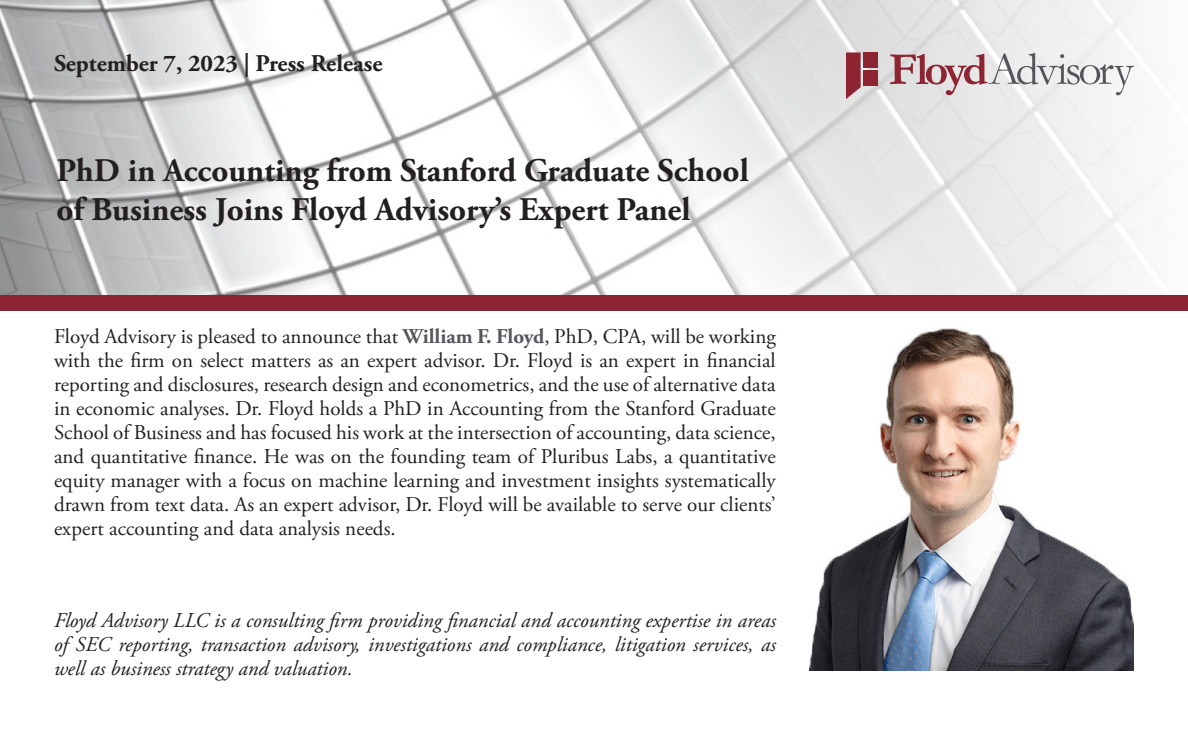
<style>
.page{position:relative;width:1188px;height:756px;background:#fff}
.page>*{position:absolute;margin:0;border:0;box-sizing:border-box;transform-origin:0 0}
.t1{font:700 33px "Adobe Garamond Pro";color:#231f20}
.t2{font:700 24px "Adobe Garamond Pro";color:#231f20}
.t3{font:21px/24px "Adobe Garamond Pro";color:#231f20;text-align:justify}
.t4{font:italic 21px/24px "Adobe Garamond Pro";color:#231f20;text-align:justify}
.s1{font-weight:700;color:#54565b}
</style>
<div class="page">
<img style="left:0;top:0;width:1143px;height:295px">
<img style="left:809px;top:328px;width:324px;height:342px">
<svg style="left:890px;top:53px;width:244px;height:42px"></svg>
<svg style="left:846px;top:53px;width:15px;height:46px"></svg>
<div style="left:863px;top:52px;width:15px;height:16px;background:#8d2431"></div>
<div style="left:863px;top:71px;width:15px;height:15px;background:#8d2431"></div>
<div style="left:0;top:295px;width:1188px;height:16px;background:#8a2432"></div>
<p class="t2" style="left:54px;top:50px;width:330px">September 7, 2023 | Press Release</p>
<p class="t1" style="left:56px;top:151px;width:694px">PhD in Accounting from Stanford Graduate School</p>
<p class="t1" style="left:56px;top:191px;width:636px">of Business Joins Floyd Advisory’s Expert Panel</p>
<p class="t3" style="left:54px;top:325px;width:723px">Floyd Advisory is pleased to announce that <span class="s1">William F. Floyd</span>, PhD, CPA, will be working with the firm on select matters as an expert advisor. Dr. Floyd is an expert in financial reporting and disclosures, research design and econometrics, and the use of alternative data in economic analyses. Dr. Floyd holds a PhD in Accounting from the Stanford Graduate School of Business and has focused his work at the intersection of accounting, data science, and quantitative finance. He was on the founding team of Pluribus Labs, a quantitative equity manager with a focus on machine learning and investment insights systematically drawn from text data. As an expert advisor, Dr. Floyd will be available to serve our clients’ expert accounting and data analysis needs.</p>
<p class="t4" style="left:54px;top:609px;width:723px">Floyd Advisory LLC is a consulting firm providing financial and accounting expertise in areas of SEC reporting, transaction advisory, investigations and compliance, litigation services, as well as business strategy and valuation.</p>
</div>
